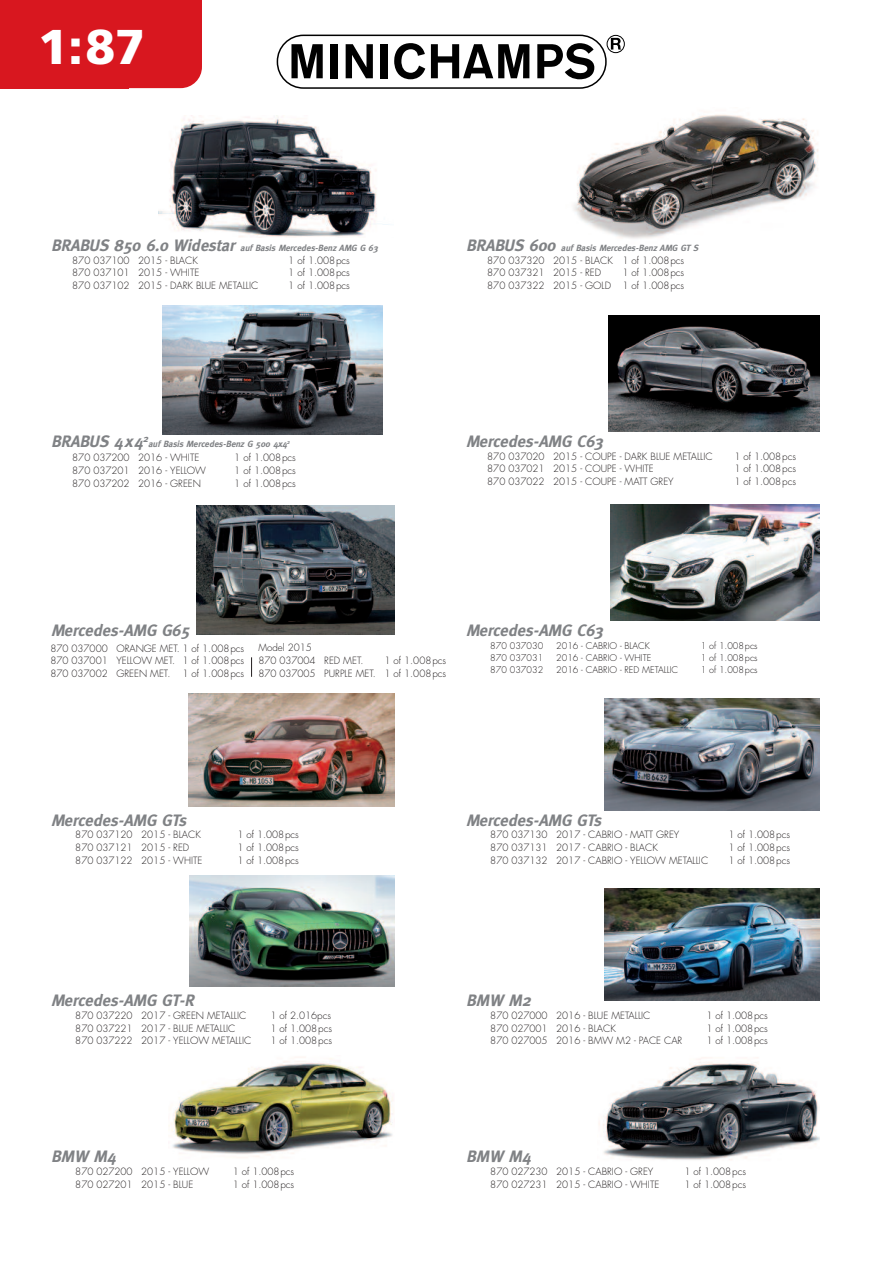
<style>
.page{position:relative;width:893px;height:1263px;background:#fff}
.page>*{position:absolute;margin:0;border:0;box-sizing:border-box;transform-origin:0 0}
.t1{font:900 48.75px "Frutiger";color:#fff}
.t2{font:italic 700 16.5px "Meta";color:#808285}
.t3{font:300 9.75px/12.8px "Futura";color:#231f20}
.t4{font:300 9px "Futura";color:#231f20}
.t5{font:italic 700 9px "Meta";color:#808285}
.s1{font-size:16.5px}
</style>
<div class="page">
<img style="left:158px;top:116px;width:231px;height:122px">
<svg style="left:291px;top:44px;width:32px;height:34px"></svg>
<div style="left:331px;top:44px;width:7px;height:34px;background:#000"></div>
<svg style="left:346px;top:44px;width:27px;height:34px"></svg>
<div style="left:381px;top:44px;width:7px;height:34px;background:#000"></div>
<svg style="left:394px;top:43px;width:31px;height:36px"></svg>
<svg style="left:431px;top:44px;width:98px;height:34px"></svg>
<svg style="left:537px;top:43px;width:57px;height:36px"></svg>
<div style="left:277px;top:35px;width:330px;height:54px;border:1px solid #000;border-radius:26px"></div>
<svg style="left:611px;top:38px;width:10px;height:12px"></svg>
<div style="left:607px;top:35px;width:18px;height:18px;border:1px solid #000;border-radius:50%"></div>
<img style="left:574px;top:114px;width:245px;height:125px">
<img style="left:163px;top:305px;width:220px;height:129px">
<img style="left:609px;top:316px;width:211px;height:115px">
<img style="left:197px;top:505px;width:197px;height:129px">
<img style="left:611px;top:505px;width:209px;height:115px">
<img style="left:188px;top:694px;width:206px;height:113px">
<img style="left:604px;top:699px;width:216px;height:111px">
<img style="left:189px;top:875px;width:205px;height:112px">
<img style="left:604px;top:888px;width:216px;height:112px">
<img style="left:169px;top:1057px;width:224px;height:100px">
<img style="left:599px;top:1057px;width:221px;height:103px">
<div style="left:0;top:0;width:202px;height:88px;background:#d8171f;border-radius:21px"></div>
<svg style="left:251px;top:657px;width:1px;height:20px"></svg>
<h1 class="t1" style="left:38px;top:28px;width:108px">1:87</h1>
<p class="t5" style="left:51px;top:242px;width:328px"><span class="s1">BRABUS 850 6.0 Widestar</span> auf Basis Mercedes-Benz AMG G 63</p>
<p class="t3" style="left:72px;top:254px;width:127px">870 037100 2015 - BLACK</p>
<p class="t3" style="left:288px;top:254px;width:63px">1 of 1.008pcs</p>
<p class="t3" style="left:72px;top:267px;width:129px">870 037101 2015 - WHITE</p>
<p class="t3" style="left:288px;top:267px;width:63px">1 of 1.008pcs</p>
<p class="t3" style="left:72px;top:280px;width:188px">870 037102 2015 - DARK BLUE METALLIC</p>
<p class="t3" style="left:288px;top:280px;width:63px">1 of 1.008pcs</p>
<p class="t5" style="left:466px;top:242px;width:235px"><span class="s1">BRABUS 600</span> auf Basis Mercedes-Benz AMG GT S</p>
<p class="t3" style="left:487px;top:254px;width:198px">870 037320 2015 - BLACK 1 of 1.008pcs<br>870 037321 2015 - RED</p>
<p class="t3" style="left:487px;top:267px;width:198px;text-align:right">1 of 1.008pcs<br>870 037322 2015 - GOLD 1 of 1.008pcs</p>
<h2 class="t2" style="left:51px;top:432px;width:100px">BRABUS 4x4<sup>2</sup></h2>
<p class="t5" style="left:148px;top:438px;width:144px">auf Basis Mercedes-Benz G 500 4x4<sup>2</sup></p>
<p class="t3" style="left:72px;top:452px;width:129px">870 037200 2016 - WHITE</p>
<p class="t3" style="left:234px;top:452px;width:63px">1 of 1.008pcs</p>
<p class="t3" style="left:72px;top:465px;width:135px">870 037201 2016 - YELLOW</p>
<p class="t3" style="left:234px;top:465px;width:63px">1 of 1.008pcs</p>
<p class="t3" style="left:72px;top:477px;width:130px">870 037202 2016 - GREEN</p>
<p class="t3" style="left:234px;top:477px;width:63px">1 of 1.008pcs</p>
<h2 class="t2" style="left:466px;top:432px;width:139px">Mercedes-AMG C63</h2>
<p class="t3" style="left:487px;top:450px;width:227px">870 037020 2015 - COUPE - DARK BLUE METALLIC</p>
<p class="t3" style="left:734px;top:450px;width:63px">1 of 1.008pcs</p>
<p class="t3" style="left:487px;top:463px;width:168px">870 037021 2015 - COUPE - WHITE</p>
<p class="t3" style="left:734px;top:463px;width:63px">1 of 1.008pcs</p>
<p class="t3" style="left:487px;top:476px;width:188px">870 037022 2015 - COUPE - MATT GREY</p>
<p class="t3" style="left:734px;top:476px;width:63px">1 of 1.008pcs</p>
<h2 class="t2" style="left:51px;top:621px;width:142px">Mercedes-AMG G65</h2>
<p class="t3" style="left:50px;top:642px;width:195px;text-align:justify">870 037000 ORANGE MET. 1 of 1.008pcs 870 037001 YELLOW MET. 1 of 1.008pcs 870 037002 GREEN MET.</p>
<p class="t3" style="left:183px;top:668px;width:63px">1 of 1.008pcs</p>
<p class="t3" style="left:258px;top:642px;width:107px;line-height:13.2px">Model 2015<br>870 037004 RED MET.</p>
<p class="t3" style="left:258px;top:655px;width:189px;text-align:right">1 of 1.008pcs<br>870 037005 PURPLE MET. 1 of 1.008pcs</p>
<h2 class="t2" style="left:466px;top:621px;width:139px">Mercedes-AMG C63</h2>
<p class="t4" style="left:490px;top:642px;width:54px">870 037030</p>
<p class="t4" style="left:556px;top:642px;width:95px">2016 - CABRIO - BLACK</p>
<p class="t4" style="left:701px;top:642px;width:58px">1 of 1.008pcs</p>
<p class="t4" style="left:490px;top:654px;width:54px">870 037031</p>
<p class="t4" style="left:556px;top:654px;width:97px">2016 - CABRIO - WHITE</p>
<p class="t4" style="left:701px;top:654px;width:58px">1 of 1.008pcs</p>
<p class="t4" style="left:490px;top:666px;width:54px">870 037032</p>
<p class="t4" style="left:556px;top:666px;width:124px">2016 - CABRIO - RED METALLIC</p>
<p class="t4" style="left:701px;top:666px;width:58px">1 of 1.008pcs</p>
<h2 class="t2" style="left:51px;top:810px;width:139px">Mercedes-AMG GTs</h2>
<h2 class="t2" style="left:466px;top:810px;width:139px">Mercedes-AMG GTs</h2>
<p class="t3" style="left:75px;top:829px;width:127px">870 037120 2015 - BLACK</p>
<p class="t3" style="left:237px;top:829px;width:63px">1 of 1.008pcs</p>
<p class="t3" style="left:75px;top:842px;width:115px">870 037121 2015 - RED</p>
<p class="t3" style="left:237px;top:842px;width:63px">1 of 1.008pcs</p>
<p class="t3" style="left:75px;top:854px;width:129px">870 037122 2015 - WHITE</p>
<p class="t3" style="left:237px;top:854px;width:63px">1 of 1.008pcs</p>
<p class="t3" style="left:490px;top:829px;width:191px">870 037130 2017 - CABRIO - MATT GREY</p>
<p class="t3" style="left:728px;top:829px;width:63px">1 of 1.008pcs</p>
<p class="t3" style="left:490px;top:842px;width:169px">870 037131 2017 - CABRIO - BLACK</p>
<p class="t3" style="left:728px;top:842px;width:63px">1 of 1.008pcs</p>
<p class="t3" style="left:490px;top:854px;width:219px">870 037132 2017 - CABRIO - YELLOW METALLIC</p>
<p class="t3" style="left:728px;top:854px;width:63px">1 of 1.008pcs</p>
<h2 class="t2" style="left:51px;top:991px;width:147px">Mercedes-AMG GT-R</h2>
<h2 class="t2" style="left:466px;top:991px;width:69px">BMW M2</h2>
<p class="t3" style="left:75px;top:1010px;width:172px">870 037220 2017 - GREEN METALLIC</p>
<p class="t3" style="left:270px;top:1010px;width:62px">1 of 2.016pcs</p>
<p class="t3" style="left:75px;top:1022px;width:162px">870 037221 2017 - BLUE METALLIC</p>
<p class="t3" style="left:270px;top:1022px;width:63px">1 of 1.008pcs</p>
<p class="t3" style="left:75px;top:1035px;width:177px">870 037222 2017 - YELLOW METALLIC</p>
<p class="t3" style="left:270px;top:1035px;width:63px">1 of 1.008pcs</p>
<p class="t3" style="left:490px;top:1010px;width:162px">870 027000 2016 - BLUE METALLIC</p>
<p class="t3" style="left:706px;top:1010px;width:63px">1 of 1.008pcs</p>
<p class="t3" style="left:490px;top:1022px;width:127px">870 027001 2016 - BLACK</p>
<p class="t3" style="left:706px;top:1022px;width:63px">1 of 1.008pcs</p>
<p class="t3" style="left:490px;top:1035px;width:194px">870 027005 2016 - BMW M2 - PACE CAR</p>
<p class="t3" style="left:706px;top:1035px;width:63px">1 of 1.008pcs</p>
<h2 class="t2" style="left:51px;top:1147px;width:66px">BMW M4</h2>
<p class="t3" style="left:75px;top:1165px;width:135px">870 027200 2015 - YELLOW</p>
<p class="t3" style="left:233px;top:1165px;width:63px">1 of 1.008pcs</p>
<p class="t3" style="left:75px;top:1178px;width:119px">870 027201 2015 - BLUE</p>
<p class="t3" style="left:233px;top:1178px;width:63px">1 of 1.008pcs</p>
<h2 class="t2" style="left:466px;top:1147px;width:66px">BMW M4</h2>
<p class="t3" style="left:490px;top:1165px;width:165px">870 027230 2015 - CABRIO - GREY</p>
<p class="t3" style="left:684px;top:1165px;width:63px">1 of 1.008pcs</p>
<p class="t3" style="left:490px;top:1178px;width:171px">870 027231 2015 - CABRIO - WHITE</p>
<p class="t3" style="left:684px;top:1178px;width:63px">1 of 1.008pcs</p>
</div>
